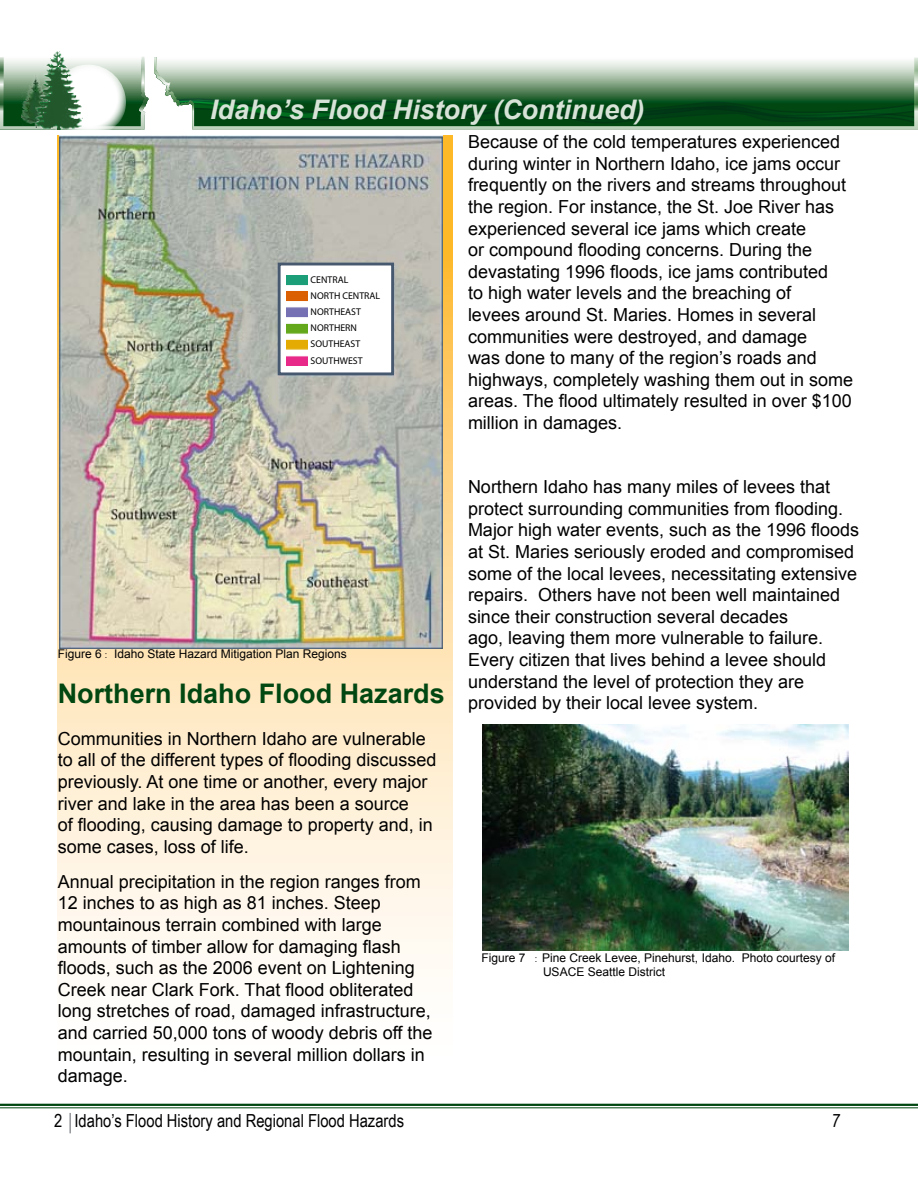
<style>
.page{position:relative;width:918px;height:1188px;background:#fff}
.page>*{position:absolute;margin:0;border:0;box-sizing:border-box;transform-origin:0 0}
.t1{font:italic 700 27px "Arial";color:#d8e3d8}
.Section_Subheading_A{font:700 27px "Arial";color:#004712}
.Body_Single_Column{font:18px/21.6px "Arial";color:#000}
.Chapter_Heading{font:18px "Arial Narrow";color:#000}
.t2{font:italic 18px "Arial Narrow";color:#000}
.Figures_Content{font:12px/14.4px "Arial";color:#000}
.Figures{font:12px "Arial";color:#000}
.t3{font:9.75px/16px "Myriad Pro";color:#000}
.s1{font-size:9px}
.s2{font-style:inherit}
</style>
<div class="page">
<hr style="left:0;top:1104px;width:918px;height:2px;background:#004712">
<hr style="left:0;top:1107px;width:918px;height:1px;background:#004712">
<svg style="left:154px;top:57px;width:764px;height:73px;background:#6b9473"></svg>
<svg style="left:0;top:57px;width:149px;height:79px"></svg>
<img style="left:22px;top:74px;width:14px;height:53px">
<img style="left:36px;top:51px;width:46px;height:79px">
<div style="left:58px;top:135px;width:395px;height:966px;background:linear-gradient(to bottom,#feb522,#fff)"></div>
<hr style="left:69px;top:1113px;width:2px;height:20px;background:#939598">
<img style="left:59px;top:136px;width:384px;height:513px">
<div style="left:279px;top:264px;width:114px;height:110px;background:#fff"></div>
<div style="left:278px;top:263px;width:116px;height:112px;border:3px solid #47596f"></div>
<img style="left:287px;top:276px;width:20px;height:90px">
<img style="left:482px;top:724px;width:366px;height:227px">
<p class="t1" style="left:210px;top:92px;width:436px">Idaho’s Flood History (Continued)</p>
<p class="t3" style="left:311px;top:272px;width:71px">CENTRAL<br>NORTH CENTRAL<br>NORTHEAST<br>NORTHERN<br>SOUTHEAST<br>SOUTHWEST</p>
<p class="Figures" style="left:58px;top:646px;width:291px">Figure 6 <span class="s1">:</span> Idaho State Hazard Mitigation Plan Regions</p>
<p class="Section_Subheading_A" style="left:58px;top:676px;width:389px">Northern Idaho Flood Hazards</p>
<p class="Body_Single_Column" style="left:58px;top:728px;width:380px">Communities in Northern Idaho are vulnerable to all of the different types of flooding discussed previously. At one time or another, every major river and lake in the area has been a source<br>of flooding<span class="s2">,</span> causing damage to property and, in some cases, loss of life.</p>
<p class="Body_Single_Column" style="left:58px;top:871px;width:376px">Annual precipitation in the region ranges from 12 inches to as high as 81 inches. Steep mountainous terrain combined with large amounts of timber allow for damaging flash floods, such as the 2006 event on Lightening Creek near Clark Fork. That flood obliterated long stretches of road, damaged infrastructure, and carried 50,000 tons of woody debris off the mountain, resulting in several million dollars in damage.</p>
<p class="Chapter_Heading" style="left:54px;top:1108px;width:352px">2 Idaho’s Flood History and Regional Flood Hazards</p>
<p class="Body_Single_Column" style="left:468px;top:131px;width:387px">Because of the cold temperatures experienced during winter in Northern Idaho, ice jams occur frequently on the rivers and streams throughout the region. For instance, the St. Joe River has experienced several ice jams which create<br>or compound flooding concerns. During the devastating 1996 floods, ice jams contributed<br>to high water levels and the breaching of<br>levees around St. Maries. Homes in several communities were destroyed, and damage<br>was done to many of the region’s roads and highways, completely washing them out in some areas. The flood ultimately resulted in over $100 million in damages.</p>
<p class="Body_Single_Column" style="left:468px;top:476px;width:393px">Northern Idaho has many miles of levees that protect surrounding communities from flooding.<br>Major high water events, such as the 1996 floods at St. Maries seriously eroded and compromised some of the local levees, necessitating extensive repairs. Others have not been well maintained since their construction several decades<br>ago, leaving them more vulnerable to failure.<br>Every citizen that lives behind a levee should understand the level of protection they are</p>
<p class="Body_Single_Column" style="left:468px;top:692px;width:292px">provided by their local levee system.</p>
<p class="Figures" style="left:482px;top:949px;width:46px">Figure 7</p>
<p class="Figures_Content" style="left:543px;top:950px;width:294px;text-indent:-8px"><span class="s1">:</span> Pine Creek Levee, Pinehurst, Idaho. Photo courtesy of<br>USACE Seattle District</p>
<p class="t2" style="left:832px;top:1108px;width:10px">7</p>
</div>
